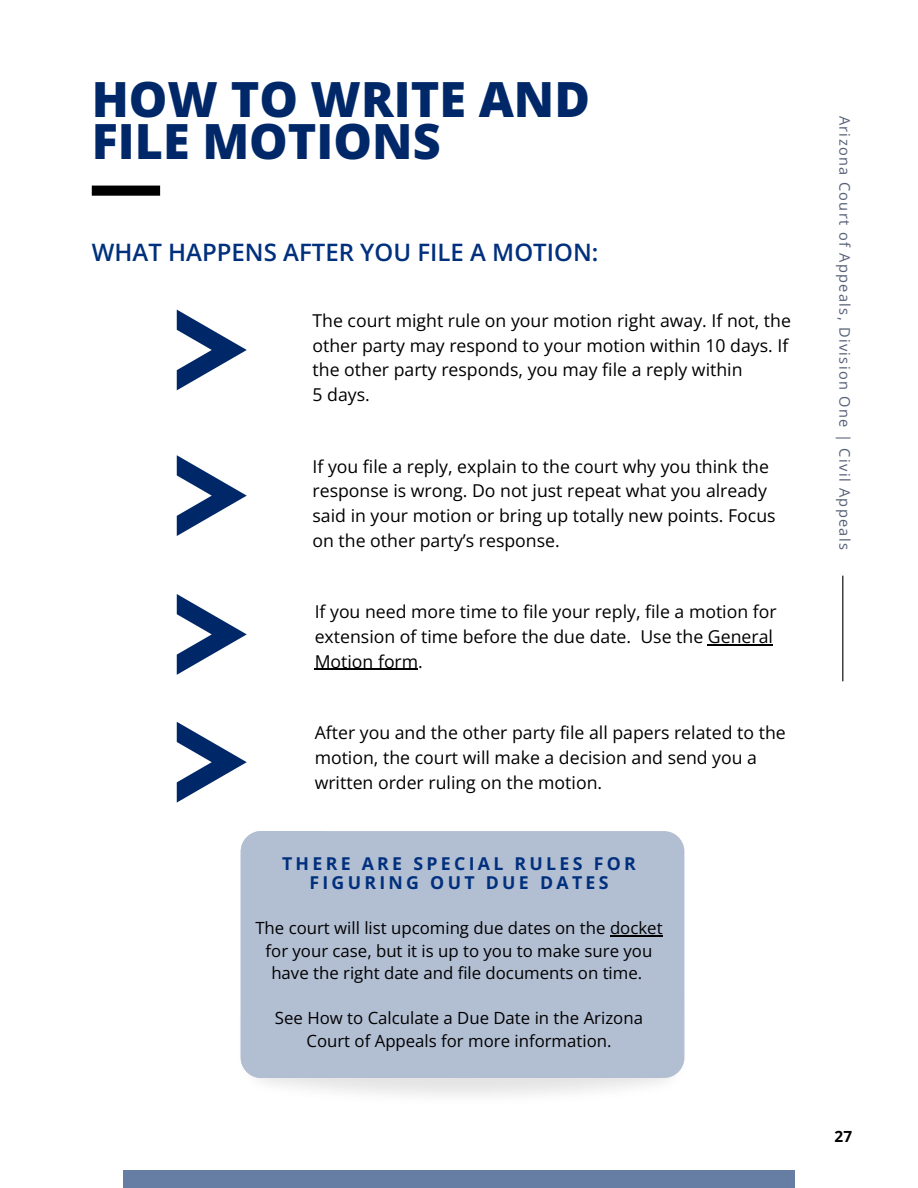
<style>
.page{position:relative;width:918px;height:1188px;background:#fff}
.page>*{position:absolute;margin:0;border:0;box-sizing:border-box;transform-origin:0 0}
.t1{font:800 48.6px/41.7px "Open Sans";color:#002868}
.t2{font:600 24px "Open Sans";color:#00307d}
.t3{font:17.7px/24.8px "Open Sans";color:#000}
.t4{font:700 17.7px/19.2px "Open Sans";letter-spacing:.185em;color:#00307d;text-align:center}
.t5{font:16.8px/22.5px "Open Sans";color:#000;text-align:center}
.t6{font:700 15.3px "Open Sans";color:#000}
.t7{font:14.55px "Open Sans";letter-spacing:.09em;color:#545e75}
</style>
<div class="page">
<div style="left:92px;top:186px;width:68px;height:10px;background:#000"></div>
<div style="left:123px;top:1170px;width:672px;height:18px;background:#667ea4"></div>
<div style="left:354px;top:831px;width:330px;height:247px;background:#b2bed2"></div>
<div style="left:241px;top:831px;width:113px;height:247px;background:#b2bed2"></div>
<hr style="left:610px;top:935px;width:53px;height:1px;background:#000">
<hr style="left:842px;top:576px;width:1px;height:105px;background:#000">
<svg style="left:177px;top:310px;width:70px;height:80px"></svg>
<hr style="left:708px;top:644px;width:65px;height:1px;background:#000">
<hr style="left:315px;top:669px;width:103px;height:1px;background:#000">
<svg style="left:177px;top:455px;width:70px;height:81px"></svg>
<svg style="left:177px;top:594px;width:70px;height:81px"></svg>
<svg style="left:177px;top:722px;width:70px;height:81px"></svg>
<p class="t1" style="left:92px;top:77px;width:500px">HOW TO WRITE AND<br>FILE MOTIONS</p>
<h4 class="t2" style="left:92px;top:235px;width:508px">WHAT HAPPENS AFTER YOU FILE A MOTION:</h4>
<p class="t3" style="left:313px;top:308px;width:480px">The court might rule on your motion right away. If not, the other party may respond to your motion within 10 days. If the other party responds, you may file a reply within<br>5 days.</p>
<h4 class="t3" style="left:313px;top:453px;width:465px">If you file a reply, explain to the court why you think the response is wrong. Do not just repeat what you already said in your motion or bring up totally new points. Focus on the other party’s response.</h4>
<p class="t3" style="left:315px;top:599px;width:464px">If you need more time to file your reply, file a motion for extension of time before the due date. Use the General<br>Motion form.</p>
<h4 class="t3" style="left:315px;top:720px;width:473px">After you and the other party file all papers related to the motion, the court will make a decision and send you a written order ruling on the motion.</h4>
<h2 class="t4" style="left:282px;top:854px;width:355px">THERE ARE SPECIAL RULES FOR<br>FIGURING OUT DUE DATES</h2>
<h1 class="t5" style="left:255px;top:916px;width:409px">The court will list upcoming due dates on the docket for your case, but it is up to you to make sure you have the right date and file documents on time.</h1>
<p class="t5" style="left:275px;top:1006px;width:370px">See How to Calculate a Due Date in the Arizona<br>Court of Appeals for more information.</p>
<p class="t7" style="left:855px;top:116px;width:436px;rotate:90deg">Arizona Court of Appeals, Division One | Civil Appeals</p>
<p class="t6" style="left:835px;top:1125px;width:19px">27</p>
</div>
